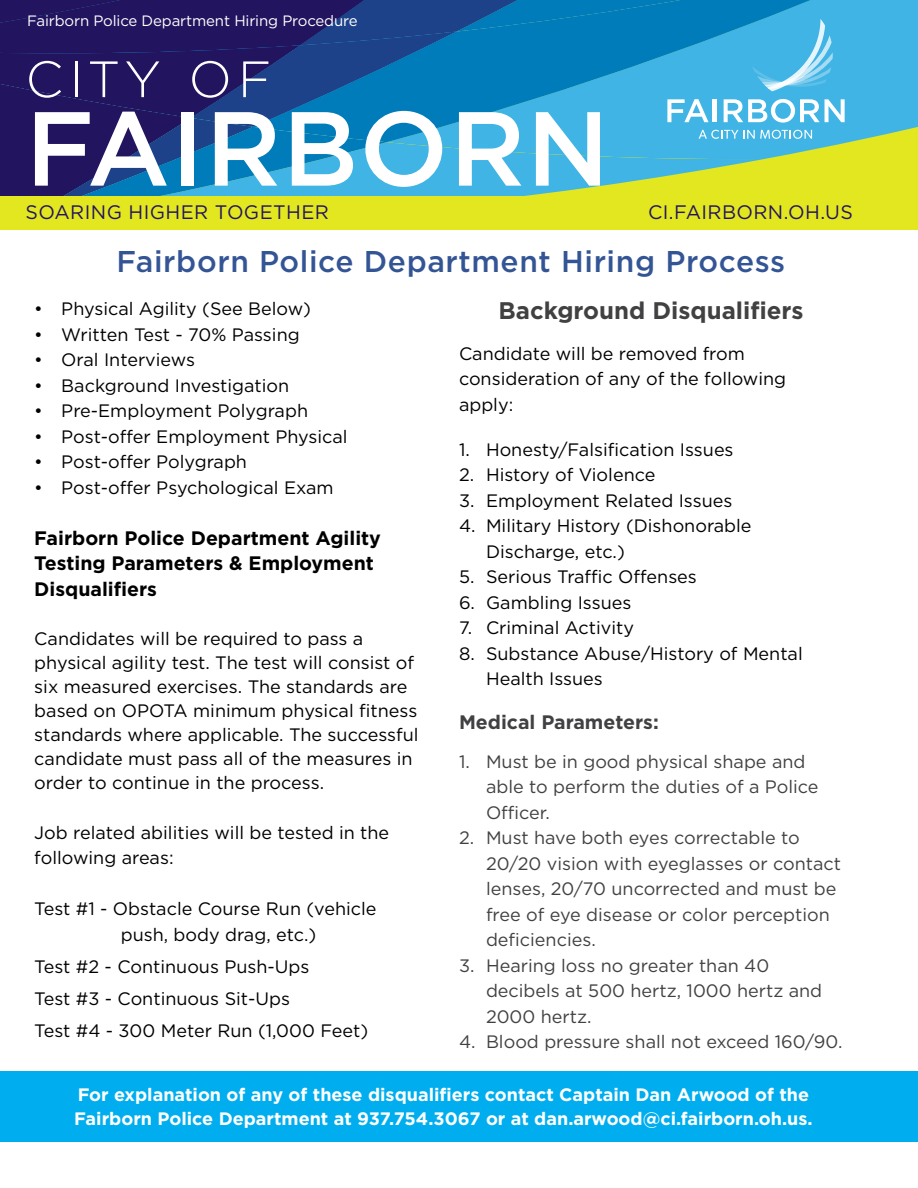
<style>
.page{position:relative;width:918px;height:1188px;background:#fff}
.page>*{position:absolute;margin:0;border:0;box-sizing:border-box;transform-origin:0 0}
.t1{font:500 105px "Gotham";letter-spacing:.01em;color:#fff}
.t2{font:300 51px "Gotham";letter-spacing:.1em;color:#fff}
.t3{font:500 30px "Gotham";letter-spacing:.02em;color:#345595}
.t4{font:700 24px "Gotham";color:#414042}
.t5{font:700 19.5px/25.5px "Gotham";color:#000}
.t6{font:19.5px "Gotham";letter-spacing:.02em;color:#23145f}
.t7{font:700 19.5px "Gotham";color:#414042}
.t8{font:18px/25.5px "Gotham";color:#000}
.t9{font:18px/25.5px "Gotham";color:#414042}
.t10{font:700 18px/24px "Gotham";color:#fff}
.t11{font:15px "Gotham";letter-spacing:-.01em;color:#fff}
</style>
<div class="page">
<div style="left:0;top:1072px;width:918px;height:70px;background:#00aeef"></div>
<div style="left:0;top:196px;width:918px;height:34px;background:#e2e71f"></div>
<svg style="left:0;top:0;width:918px;height:196px;background:#357aa4"></svg>
<p class="t11" style="left:27px;top:11px;width:332px">Fairborn Police Department Hiring Procedure</p>
<h2 class="t2" style="left:26px;top:47px;width:247px">CITY OF</h2>
<h1 class="t1" style="left:26px;top:80px;width:585px">FAIRBORN</h1>
<p class="t6" style="left:26px;top:200px;width:305px">SOARING HIGHER TOGETHER</p>
<p class="t6" style="left:648px;top:200px;width:206px">CI.FAIRBORN.OH.US</p>
<h3 class="t3" style="left:116px;top:242px;width:670px">Fairborn Police Department Hiring Process</h3>
<p class="t8" style="left:34px;top:296px;width:278px">• Physical Agility (See Below)</p>
<p class="t8" style="left:34px;top:321px;width:267px">• Written Test - 70% Passing</p>
<p class="t8" style="left:34px;top:347px;width:162px">• Oral Interviews</p>
<p class="t8" style="left:34px;top:372px;width:256px">• Background Investigation</p>
<p class="t8" style="left:34px;top:398px;width:275px">• Pre-Employment Polygraph</p>
<p class="t8" style="left:34px;top:423px;width:315px">• Post-offer Employment Physical</p>
<p class="t8" style="left:34px;top:449px;width:214px">• Post-offer Polygraph</p>
<p class="t8" style="left:34px;top:474px;width:301px">• Post-offer Psychological Exam</p>
<p class="t5" style="left:34px;top:525px;width:348px">Fairborn Police Department Agility<br>Testing Parameters &amp; Employment<br>Disqualifiers</p>
<p class="t8" style="left:34px;top:626px;width:386px;line-height:24px">Candidates will be required to pass a physical agility test. The test will consist of six measured exercises. The standards are based on OPOTA minimum physical fitness standards where applicable. The successful candidate must pass all of the measures in order to continue in the process.</p>
<p class="t8" style="left:34px;top:819px;width:356px">Job related abilities will be tested in the following areas:</p>
<p class="t8" style="left:121px;top:896px;width:257px;text-indent:-86px">Test #1 - Obstacle Course Run (vehicle push, body drag, etc.)</p>
<p class="t8" style="left:34px;top:950px;width:335px;line-height:32.2px">Test #2 - Continuous Push-Ups<br>Test #3 - Continuous Sit-Ups<br>Test #4 - 300 Meter Run (1,000 Feet)</p>
<h3 class="t4" style="left:499px;top:295px;width:307px">Background Disqualifiers</h3>
<p class="t8" style="left:459px;top:340px;width:329px">Candidate will be removed from consideration of any of the following apply:</p>
<p class="t8" style="left:459px;top:436px;width:276px">1. Honesty/Falsification Issues</p>
<p class="t8" style="left:459px;top:462px;width:198px">2. History of Violence</p>
<p class="t8" style="left:459px;top:487px;width:275px">3. Employment Related Issues</p>
<p class="t8" style="left:486px;top:513px;width:267px;text-indent:-27px">4. Military History (Dishonorable<br>Discharge, etc.)</p>
<p class="t8" style="left:459px;top:564px;width:239px">5. Serious Traffic Offenses</p>
<p class="t8" style="left:459px;top:589px;width:174px">6. Gambling Issues</p>
<p class="t8" style="left:459px;top:615px;width:177px">7. Criminal Activity</p>
<p class="t8" style="left:486px;top:640px;width:318px;text-indent:-27px">8. Substance Abuse/History of Mental<br>Health Issues</p>
<p class="t7" style="left:459px;top:709px;width:201px">Medical Parameters:</p>
<p class="t9" style="left:486px;top:748px;width:334px;text-indent:-27px">1. Must be in good physical shape and able to perform the duties of a Police<br>Officer.</p>
<p class="t9" style="left:486px;top:825px;width:357px;text-indent:-27px">2. Must have both eyes correctable to 20/20 vision with eyeglasses or contact lenses, 20/70 uncorrected and must be free of eye disease or color perception deficiencies.</p>
<p class="t9" style="left:486px;top:952px;width:338px;text-indent:-27px">3. Hearing loss no greater than 40 decibels at 500 hertz, 1000 hertz and<br>2000 hertz.</p>
<p class="t9" style="left:459px;top:1029px;width:385px">4. Blood pressure shall not exceed 160/90.</p>
<p class="t10" style="left:74px;top:1082px;width:740px">For explanation of any of these disqualifiers contact Captain Dan Arwood of the<br>Fairborn Police Department at 937.754.3067 or at dan.arwood@ci.fairborn.oh.us.</p>
</div>
